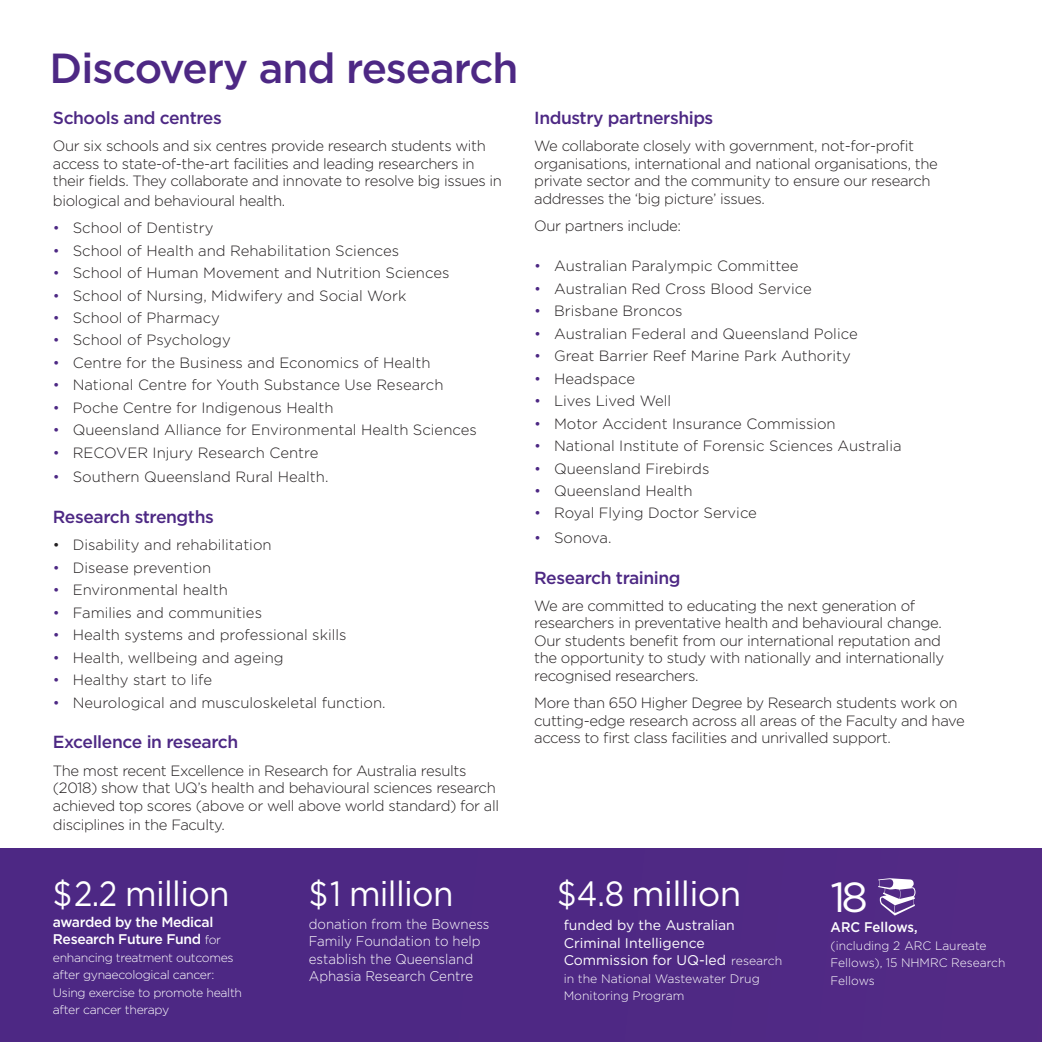
<style>
.page{position:relative;width:1042px;height:1042px;background:#fff}
.page>*{position:absolute;margin:0;border:0;box-sizing:border-box;transform-origin:0 0}
.Body_heading{font:500 42px "Gotham";letter-spacing:-.025em;color:#4d2884}
.t1{font:42px "Gotham";color:#fff}
.t2{font:35px "Gotham";letter-spacing:-.02em;color:#fff;scale:.88 1}
.Body_heading-2{font:500 17.5px "Gotham";letter-spacing:-.025em;color:#4d2884}
.Body_copy{font:500 17.5px "Gotham";letter-spacing:-.025em;color:#4d2884}
.Body_copy-2{font:300 14.88px/17.5px "Gotham";letter-spacing:-.025em;color:#231f20}
.Body_copy-3{font:300 14.88px "Gotham";color:#231f20}
.t3{font:300 14px/17.5px "Gotham";color:#fff;scale:.95 1}
.t4{font:14px/17.5px "Gotham";color:#fff}
.t5{font:500 14px/17.5px "Gotham";letter-spacing:-.025em;color:#fff}
.t6{font:500 14px "Gotham";color:#fff;scale:.94 1}
.t7{font:300 12.25px/17.5px "Gotham";letter-spacing:-.025em;color:#fff}
.t8{font:300 12.25px/17.5px "Gotham";color:#fff}
.s1{color:#4d2884}
.s2{font-weight:300;font-size:12.25px}
</style>
<div class="page">
<div style="left:0;top:849px;width:1042px;height:193px;background:#4e2884"></div>
<svg style="left:878px;top:878px;width:37px;height:37px"></svg>
<p class="Body_heading" style="left:50px;top:41px;width:470px">Discovery and research</p>
<p class="Body_heading-2" style="left:53px;top:106px;width:170px">Schools and centres</p>
<p class="Body_copy-2" style="left:53px;top:137px;width:450px">Our six schools and six centres provide research students with access to state-of-the-art facilities and leading researchers in their fields. They collaborate and innovate to resolve big issues in</p>
<p class="Body_copy-2" style="left:53px;top:191px;width:234px">biological and behavioural health.</p>
<p class="Body_copy-3" style="left:53px;top:218px;width:162px"><span class="s1">•</span> School of Dentistry</p>
<p class="Body_copy-3" style="left:53px;top:241px;width:348px"><span class="s1">•</span> School of Health and Rehabilitation Sciences</p>
<p class="Body_copy-3" style="left:53px;top:263px;width:398px"><span class="s1">•</span> School of Human Movement and Nutrition Sciences</p>
<p class="Body_copy-3" style="left:53px;top:286px;width:355px"><span class="s1">•</span> School of Nursing, Midwifery and Social Work</p>
<p class="Body_copy-3" style="left:53px;top:308px;width:168px"><span class="s1">•</span> School of Pharmacy</p>
<p class="Body_copy-3" style="left:53px;top:331px;width:179px"><span class="s1">•</span> School of Psychology</p>
<p class="Body_copy-3" style="left:53px;top:353px;width:379px"><span class="s1">•</span> Centre for the Business and Economics of Health</p>
<p class="Body_copy-3" style="left:53px;top:376px;width:392px"><span class="s1">•</span> National Centre for Youth Substance Use Research</p>
<p class="Body_copy-3" style="left:53px;top:398px;width:282px"><span class="s1">•</span> Poche Centre for Indigenous Health</p>
<p class="Body_copy-3" style="left:53px;top:421px;width:425px"><span class="s1">•</span> Queensland Alliance for Environmental Health Sciences</p>
<p class="Body_copy-3" style="left:53px;top:443px;width:267px"><span class="s1">•</span> RECOVER Injury Research Centre</p>
<p class="Body_copy-3" style="left:53px;top:467px;width:277px"><span class="s1">•</span> Southern Queensland Rural Health.</p>
<p class="Body_heading-2" style="left:53px;top:505px;width:162px">Research strengths</p>
<p class="Body_copy-3" style="left:53px;top:535px;width:220px">• Disability and rehabilitation</p>
<p class="Body_copy-3" style="left:53px;top:558px;width:160px"><span class="s1">•</span> Disease prevention</p>
<p class="Body_copy-3" style="left:53px;top:580px;width:176px"><span class="s1">•</span> Environmental health</p>
<p class="Body_copy-3" style="left:53px;top:603px;width:211px"><span class="s1">•</span> Families and communities</p>
<p class="Body_copy-3" style="left:53px;top:625px;width:295px"><span class="s1">•</span> Health systems and professional skills</p>
<p class="Body_copy-3" style="left:53px;top:648px;width:232px"><span class="s1">•</span> Health, wellbeing and ageing</p>
<p class="Body_copy-3" style="left:53px;top:670px;width:161px"><span class="s1">•</span> Healthy start to life</p>
<p class="Body_copy-3" style="left:53px;top:693px;width:334px"><span class="s1">•</span> Neurological and musculoskeletal function.</p>
<p class="Body_heading-2" style="left:53px;top:731px;width:187px">Excellence in research</p>
<p class="Body_copy-2" style="left:53px;top:761px;width:448px">The most recent Excellence in Research for Australia results (2018) show that UQ’s health and behavioural sciences research achieved top scores (above or well above world standard) for all</p>
<p class="Body_copy-2" style="left:53px;top:815px;width:173px">disciplines in the Faculty.</p>
<p class="t2" style="left:53px;top:871px;width:202px">$2.2 million</p>
<p class="t5" style="left:53px;top:913px;width:170px">awarded by the Medical<br>Research Future Fund <span class="s2">for</span></p>
<p class="t7" style="left:53px;top:948px;width:191px">enhancing treatment outcomes after gynaecological cancer:<br>Using exercise to promote health after cancer therapy</p>
<p class="t2" style="left:309px;top:871px;width:166px">$1 million</p>
<p class="t3" style="left:309px;top:914px;width:192px">donation from the Bowness<br>Family Foundation to help establish the Queensland<br>Aphasia Research Centre</p>
<p class="Body_copy" style="left:534px;top:106px;width:181px">Industry partnerships</p>
<p class="Body_copy-2" style="left:534px;top:137px;width:405px">We collaborate closely with government, not-for-profit organisations, international and national organisations, the private sector and the community to ensure our research addresses the ‘big picture’ issues.</p>
<p class="Body_copy-2" style="left:534px;top:217px;width:148px">Our partners include:</p>
<p class="Body_copy-3" style="left:534px;top:257px;width:266px"><span class="s1">•</span> Australian Paralympic Committee</p>
<p class="Body_copy-3" style="left:534px;top:279px;width:279px"><span class="s1">•</span> Australian Red Cross Blood Service</p>
<p class="Body_copy-3" style="left:534px;top:302px;width:150px"><span class="s1">•</span> Brisbane Broncos</p>
<p class="Body_copy-3" style="left:534px;top:324px;width:325px"><span class="s1">•</span> Australian Federal and Queensland Police</p>
<p class="Body_copy-3" style="left:534px;top:346px;width:318px"><span class="s1">•</span> Great Barrier Reef Marine Park Authority</p>
<p class="Body_copy-3" style="left:534px;top:369px;width:102px"><span class="s1">•</span> Headspace</p>
<p class="Body_copy-3" style="left:534px;top:391px;width:138px"><span class="s1">•</span> Lives Lived Well</p>
<p class="Body_copy-3" style="left:534px;top:414px;width:303px"><span class="s1">•</span> Motor Accident Insurance Commission</p>
<p class="Body_copy-3" style="left:534px;top:436px;width:369px"><span class="s1">•</span> National Institute of Forensic Sciences Australia</p>
<p class="Body_copy-3" style="left:534px;top:459px;width:177px"><span class="s1">•</span> Queensland Firebirds</p>
<p class="Body_copy-3" style="left:534px;top:481px;width:160px"><span class="s1">•</span> Queensland Health</p>
<p class="Body_copy-3" style="left:534px;top:504px;width:224px"><span class="s1">•</span> Royal Flying Doctor Service</p>
<p class="Body_copy-2" style="left:534px;top:528px;width:79px"><span class="s1">•</span> Sonova.</p>
<p class="Body_heading-2" style="left:534px;top:566px;width:148px">Research training</p>
<p class="Body_copy-2" style="left:534px;top:596px;width:411px">We are committed to educating the next generation of researchers in preventative health and behavioural change.<br>Our students benefit from our international reputation and the opportunity to study with nationally and internationally recognised researchers.</p>
<p class="Body_copy-2" style="left:534px;top:694px;width:432px">More than 650 Higher Degree by Research students work on cutting-edge research across all areas of the Faculty and have access to first class facilities and unrivalled support.</p>
<p class="t2" style="left:557px;top:871px;width:211px">$4.8 million</p>
<p class="t4" style="left:564px;top:916px;width:220px">funded by the Australian<br>Criminal Intelligence<br>Commission for UQ-led <span class="s2">research</span></p>
<p class="t8" style="left:564px;top:969px;width:198px">in the National Wastewater Drug<br>Monitoring Program</p>
<p class="t1" style="left:830px;top:870px;width:39px">18</p>
<p class="t6" style="left:830px;top:918px;width:94px">ARC Fellows,</p>
<p class="t8" style="left:830px;top:936px;width:176px">(including 2 ARC Laureate<br>Fellows), 15 NHMRC Research<br>Fellows</p>
</div>
